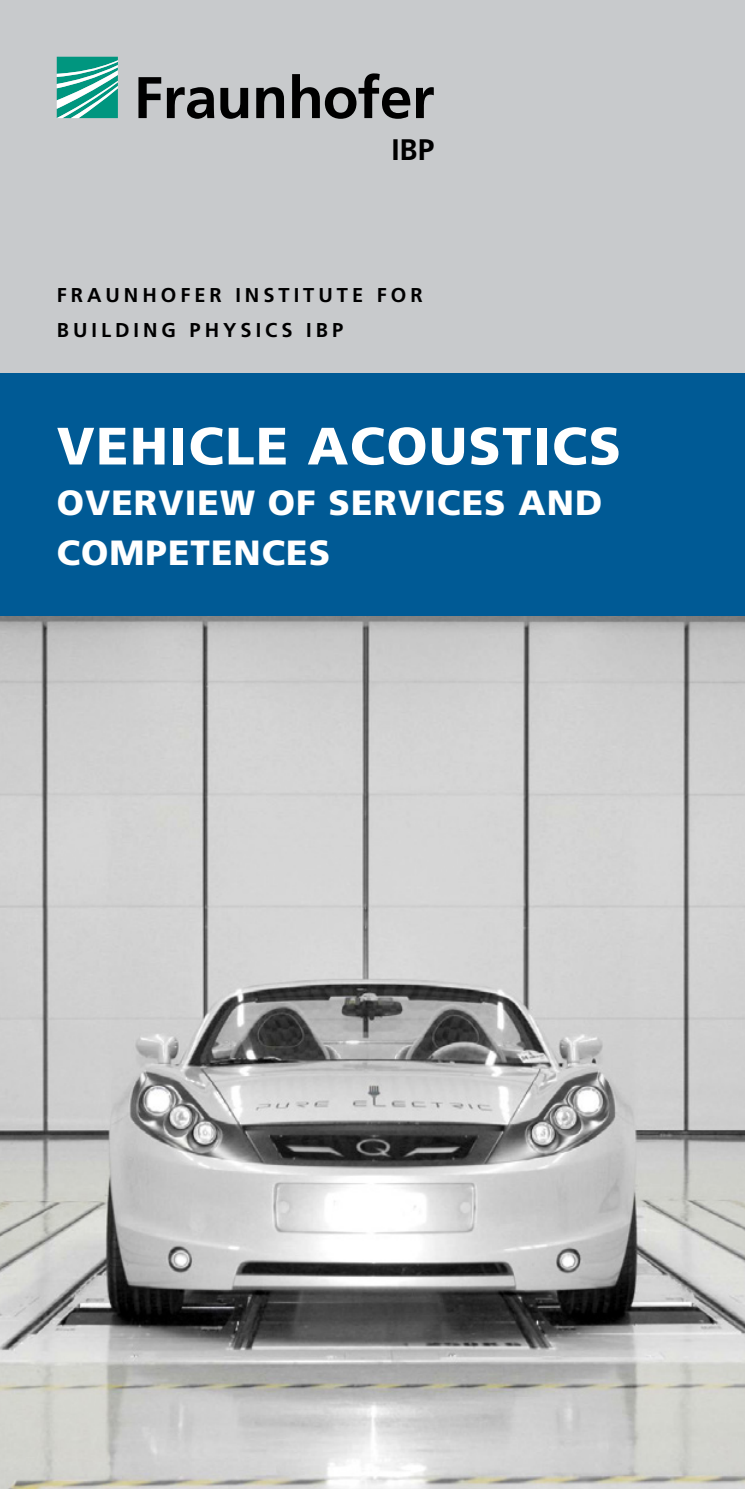
<style>
.page{position:relative;width:745px;height:1489px;background:#fff}
.page>*{position:absolute;margin:0;border:0;box-sizing:border-box;transform-origin:0 0}
.t1{font:900 52.5px "Frutiger LT Com";letter-spacing:.03em;color:#fff}
.t2{font:900 35px/50px "Frutiger LT Com";letter-spacing:.03em;color:#fff}
.t3{font:700 29.75px "Frutiger LT Com";color:#000}
.t4{font:700 20px/35px "Frutiger LT Com";letter-spacing:.2em;color:#000}
</style>
<div class="page">
<div style="left:0;top:137px;width:744px;height:1351px;background:#005a95"></div>
<img style="left:0;top:617px;width:744px;height:871px">
<div style="left:0;top:0;width:744px;height:372px;background:#c8cacc"></div>
<svg style="left:57px;top:57px;width:61px;height:61px;background:#4bb4a4"></svg>
<svg style="left:138px;top:73px;width:295px;height:46px"></svg>
<h3 class="t3" style="left:391px;top:132px;width:44px">IBP</h3>
<p class="t4" style="left:57px;top:278px;width:367px">FRAUNHOFER INSTITUTE FOR<br>BUILDING PHYSICS IBP</p>
<h1 class="t1" style="left:57px;top:414px;width:565px">VEHICLE ACOUSTICS</h1>
<h2 class="t2" style="left:57px;top:477px;width:546px">OVERVIEW OF SERVICES AND<br>COMPETENCES</h2>
</div>
